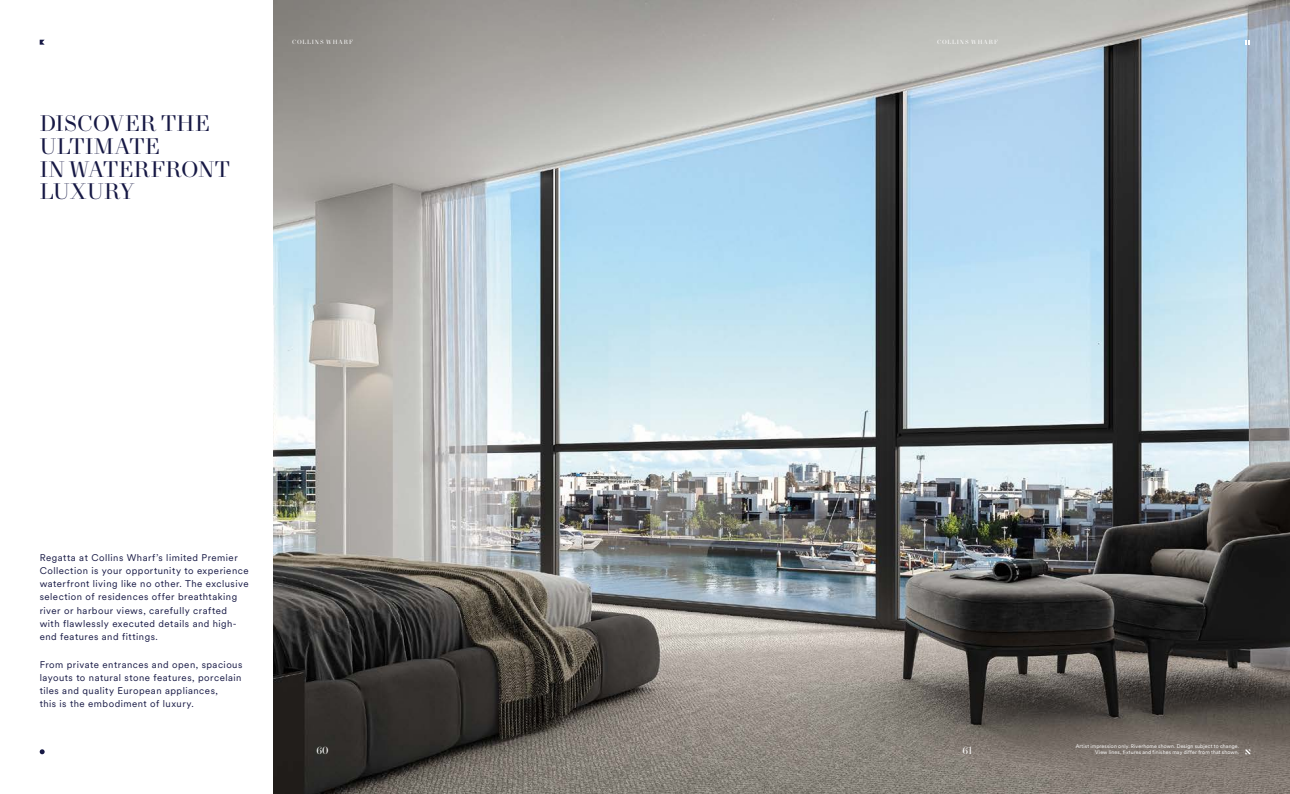
<style>
.page{position:relative;width:1290px;height:794px;background:#fff}
.page>*{position:absolute;margin:0;border:0;box-sizing:border-box;transform-origin:0 0}
.t1{font:22.75px/22.8px "New Paris Headline";letter-spacing:.015em;color:#171945}
.t2{font:10.5px "New Paris Headline";color:#fff}
.t3{font:9.62px/13.1px "Circular XX";letter-spacing:.05em;color:#171945}
.t4{font:6.12px "New Paris Headline";letter-spacing:.14em;color:#fff}
.t5{font:5.25px/6.3px "Circular XX";letter-spacing:.025em;color:#fff;text-align:right}
</style>
<div class="page">
<img style="left:274px;top:0;width:1016px;height:794px">
<svg style="left:1245px;top:40px;width:5px;height:5px"></svg>
<svg style="left:1245px;top:749px;width:5px;height:5px"></svg>
<svg style="left:40px;top:40px;width:5px;height:5px"></svg>
<svg style="left:40px;top:749px;width:5px;height:5px"></svg>
<h1 class="t1" style="left:40px;top:113px;width:192px">DISCOVER THE<br>ULTIMATE<br>IN WATERFRONT<br>LUXURY</h1>
<p class="t4" style="left:292px;top:39px;width:62px">COLLINS WHARF</p>
<p class="t4" style="left:937px;top:39px;width:62px">COLLINS WHARF</p>
<p class="t3" style="left:40px;top:550px;width:210px">Regatta at Collins Wharf’s limited Premier Collection is your opportunity to experience waterfront living like no other. The exclusive selection of residences offer breathtaking river or harbour views, carefully crafted with flawlessly executed details and high&shy;end features and fittings.</p>
<p class="t3" style="left:40px;top:657px;width:204px">From private entrances and open, spacious layouts to natural stone features, porcelain tiles and quality European appliances,<br>this is the embodiment of luxury.</p>
<p class="t2" style="left:316px;top:744px;width:14px">60</p>
<p class="t2" style="left:962px;top:744px;width:12px">61</p>
<p class="t5" style="left:1076px;top:743px;width:165px">Artist impression only. Riverhome shown. Design subject to change.<br>View lines, fixtures and finishes may differ from that shown.</p>
</div>
